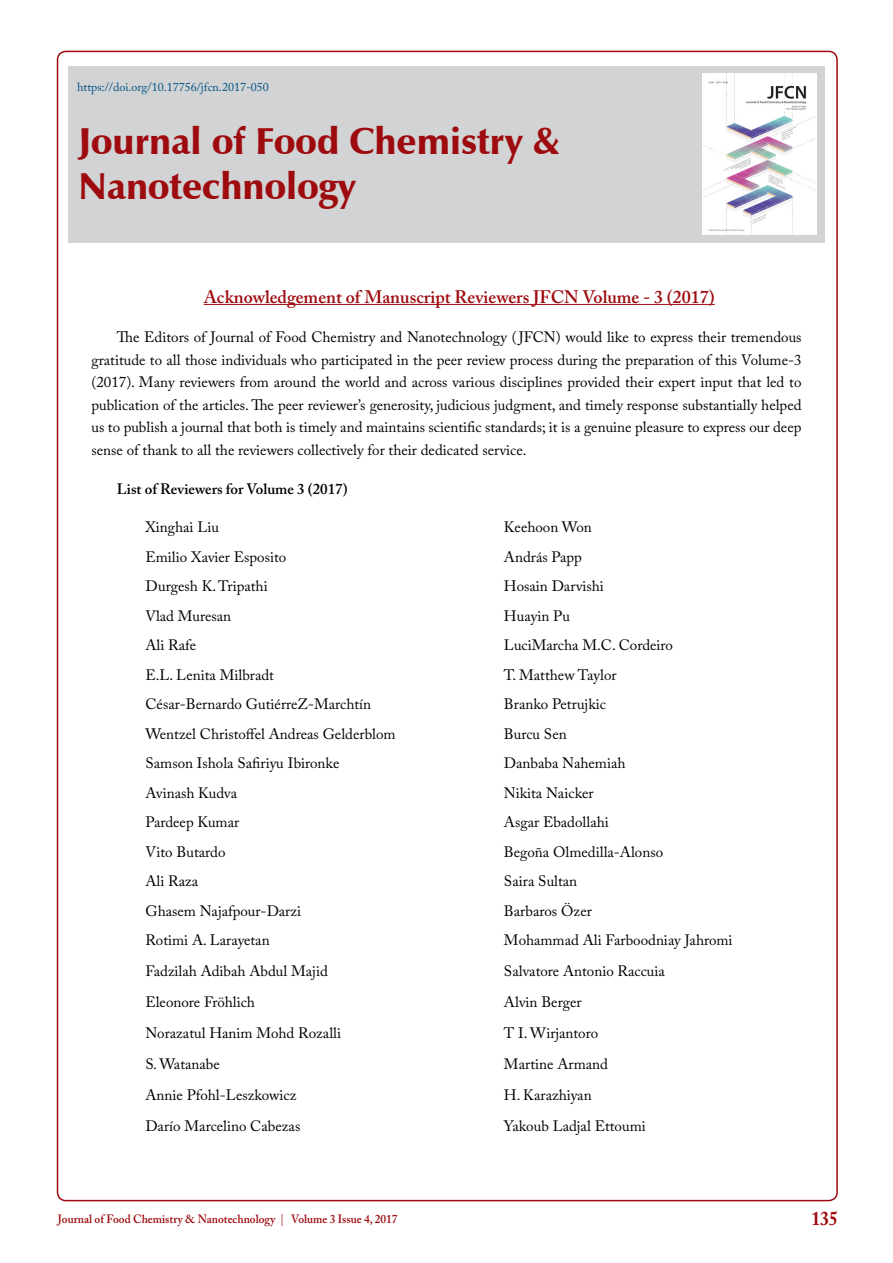
<style>
.page{position:relative;width:893px;height:1263px;background:#fff}
.page>*{position:absolute;margin:0;border:0;box-sizing:border-box;transform-origin:0 0}
.t1{font:900 37.5px/45px "Zapf Humanist 601 BT";color:#9e0b0f}
.t2{font:700 19.5px "Adobe Caslon Pro";color:#9e0b0f;scale:.9 1}
.t3{font:600 18px "Adobe Caslon Pro";color:#9e0b0f}
.t4{font:15px/22.5px "Adobe Caslon Pro";color:#000;text-align:justify}
.t5{font:600 15px "Adobe Caslon Pro";color:#000}
.t6{font:600 12px "Adobe Caslon Pro";color:#9e0b0f;scale:.95 1}
.t7{font:12px "Adobe Caslon Pro";color:#005082}
.s1{color:#ac2f33}
</style>
<div class="page">
<hr style="left:204px;top:304px;width:511px;height:1px;background:#9e0b0f">
<div style="left:68px;top:66px;width:757px;height:176px;background:#d1d3d4"></div>
<img style="left:702px;top:74px;width:114px;height:161px">
<p class="t7" style="left:77px;top:80px;width:193px">https://doi.org/10.17756/jfcn.2017-050</p>
<h1 class="t1" style="left:79px;top:119px;width:482px">Journal of Food Chemistry &amp;<br>Nanotechnology</h1>
<p class="t3" style="left:204px;top:286px;width:512px">Acknowledgement of Manuscript Reviewers JFCN Volume - 3 (2017)</p>
<p class="t4" style="left:91px;top:326px;width:712px;text-indent:26px">The Editors of Journal of Food Chemistry and Nanotechnology ( JFCN) would like to express their tremendous gratitude to all those individuals who participated in the peer review process during the preparation of this Volume-3 (2017). Many reviewers from around the world and across various disciplines provided their expert input that led to publication of the articles. The peer reviewer’s generosity, judicious judgment, and timely response substantially helped us to publish a journal that both is timely and maintains scientific standards; it is a genuine pleasure to express our deep sense of thank to all the reviewers collectively for their dedicated service.</p>
<p class="t5" style="left:117px;top:480px;width:232px">List of Reviewers for Volume 3 (2017)</p>
<p class="t4" style="left:145px;top:516px;width:75px">Xinghai Liu</p>
<p class="t4" style="left:504px;top:516px;width:89px">Keehoon Won</p>
<p class="t4" style="left:145px;top:545px;width:142px">Emilio Xavier Esposito</p>
<p class="t4" style="left:504px;top:545px;width:80px">András Papp</p>
<p class="t4" style="left:145px;top:575px;width:124px">Durgesh K. Tripathi</p>
<p class="t4" style="left:504px;top:575px;width:102px">Hosain Darvishi</p>
<p class="t4" style="left:145px;top:604px;width:87px">Vlad Muresan</p>
<p class="t4" style="left:504px;top:604px;width:68px">Huayin Pu</p>
<p class="t4" style="left:145px;top:634px;width:52px">Ali Rafe</p>
<p class="t4" style="left:504px;top:634px;width:171px">LuciMarcha M.C. Cordeiro</p>
<p class="t4" style="left:145px;top:663px;width:130px">E.L. Lenita Milbradt</p>
<p class="t4" style="left:504px;top:663px;width:114px">T. Matthew Taylor</p>
<p class="t4" style="left:145px;top:693px;width:227px">César-Bernardo GutiérreZ-Marchtín</p>
<p class="t4" style="left:504px;top:693px;width:103px">Branko Petrujkic</p>
<p class="t4" style="left:145px;top:722px;width:252px">Wentzel Christoffel Andreas Gelderblom</p>
<p class="t4" style="left:504px;top:722px;width:64px">Burcu Sen</p>
<p class="t4" style="left:145px;top:752px;width:195px">Samson Ishola Safiriyu Ibironke</p>
<p class="t4" style="left:504px;top:752px;width:123px">Danbaba Nahemiah</p>
<p class="t4" style="left:145px;top:781px;width:93px">Avinash Kudva</p>
<p class="t4" style="left:504px;top:781px;width:91px">Nikita Naicker</p>
<p class="t4" style="left:145px;top:811px;width:95px">Pardeep Kumar</p>
<p class="t4" style="left:504px;top:811px;width:106px">Asgar Ebadollahi</p>
<p class="t4" style="left:145px;top:840px;width:82px">Vito Butardo</p>
<p class="t4" style="left:504px;top:840px;width:161px">Begoña Olmedilla-Alonso</p>
<p class="t4" style="left:145px;top:870px;width:54px">Ali Raza</p>
<p class="t4" style="left:504px;top:870px;width:75px">Saira Sultan</p>
<p class="t4" style="left:145px;top:899px;width:157px">Ghasem Najafpour-Darzi</p>
<p class="t4" style="left:504px;top:899px;width:89px">Barbaros Özer</p>
<p class="t4" style="left:145px;top:929px;width:126px">Rotimi A. Larayetan</p>
<p class="t4" style="left:504px;top:929px;width:230px">Mohammad Ali Farboodniay Jahromi</p>
<p class="t4" style="left:145px;top:960px;width:184px">Fadzilah Adibah Abdul Majid</p>
<p class="t4" style="left:504px;top:960px;width:162px">Salvatore Antonio Raccuia</p>
<p class="t4" style="left:145px;top:991px;width:111px">Eleonore Fröhlich</p>
<p class="t4" style="left:504px;top:991px;width:79px">Alvin Berger</p>
<p class="t4" style="left:145px;top:1022px;width:197px">Norazatul Hanim Mohd Rozalli</p>
<p class="t4" style="left:504px;top:1022px;width:96px">T I. Wirjantoro</p>
<p class="t4" style="left:145px;top:1053px;width:76px">S. Watanabe</p>
<p class="t4" style="left:504px;top:1053px;width:106px">Martine Armand</p>
<p class="t4" style="left:145px;top:1084px;width:152px">Annie Pfohl-Leszkowicz</p>
<p class="t4" style="left:504px;top:1084px;width:89px">H. Karazhiyan</p>
<p class="t4" style="left:145px;top:1115px;width:156px">Darío Marcelino Cabezas</p>
<p class="t4" style="left:504px;top:1115px;width:143px">Yakoub Ladjal Ettoumi</p>
<p class="t6" style="left:58px;top:1212px;width:359px">Journal of Food Chemistry &amp; Nanotechnology <span class="s1">|</span> Volume 3 Issue 4, 2017</p>
<h2 class="t2" style="left:811px;top:1207px;width:31px">135</h2>
</div>
